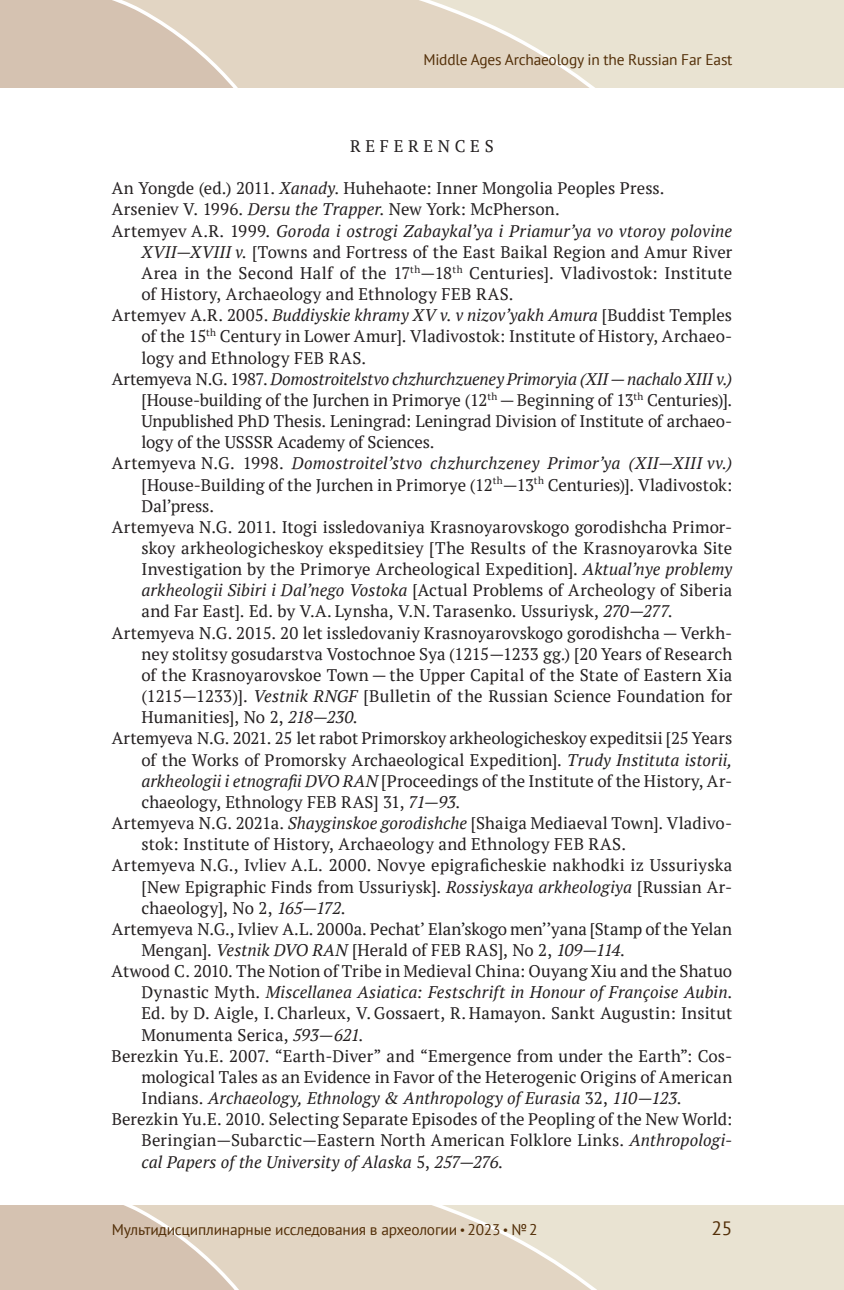
<style>
.page{position:relative;width:844px;height:1290px;background:#fff}
.page>*{position:absolute;margin:0;border:0;box-sizing:border-box;transform-origin:0 0}
.t1{font:19.25px "PT Sans";color:#522e07}
.t2{font:16.8px "PT Serif";letter-spacing:.005em;color:#231f20}
.t3{font:italic 16.8px "PT Serif";letter-spacing:.005em;color:#231f20}
.t4{font:italic 16.8px "PT Serif";letter-spacing:-.015em;color:#231f20}
.t5{font:16.8px "PT Serif";letter-spacing:-.015em;color:#231f20}
.t6{font:16.8px "PT Serif";letter-spacing:.275em;color:#231f20}
.t7{font:15.4px "PT Sans";letter-spacing:-.015em;color:#522e07}
.s1{font-style:italic}
.s2{font-style:normal}
.s3{font-size:12.25px}
</style>
<div class="page">
<svg style="left:0;top:0;width:308px;height:88px;background:#dacab9"></svg>
<svg style="left:308px;top:0;width:535px;height:88px;background:#e6ddcc"></svg>
<svg style="left:0;top:1205px;width:308px;height:85px;background:#dacab9"></svg>
<svg style="left:308px;top:1205px;width:535px;height:85px;background:#e6ddcc"></svg>
<p class="t7" style="left:423px;top:50px;width:310px">Middle Ages Archaeology in the Russian Far East</p>
<p class="t6" style="left:350px;top:135px;width:145px">REFERENCES</p>
<p class="t2" style="left:112px;top:177px;width:554px">An Yongde (ed.) 2011. <span class="s1">Xanady</span>. Huhehaote: Inner Mongolia Peoples Press.</p>
<p class="t2" style="left:112px;top:199px;width:449px">Arseniev V. 1996. <span class="s1">Dersu the Trapper</span>. New York: McPherson.</p>
<p class="t3" style="left:112px;top:220px;width:622px"><span class="s2">Artemyev A.R. 1999.</span> Goroda i ostrogi Zabaykal’ya i Priamur’ya vo vtoroy polovine</p>
<p class="t2" style="left:141px;top:241px;width:592px"><span class="s1">XVII—XVIII v.</span> [Towns and Fortress of the East Baikal Region and Amur River</p>
<p class="t2" style="left:141px;top:262px;width:592px">Area in the Second Half of the 17<sup>th</sup>—18<sup>th</sup> Centuries]. Vladivostok: Institute</p>
<p class="t2" style="left:141px;top:283px;width:373px">of History, Archaeology and Ethnology FEB RAS.</p>
<p class="t3" style="left:112px;top:305px;width:622px"><span class="s2">Artemyev A.R. 2005.</span> Buddiyskie khramy XV v. v nizov’yakh Amura <span class="s2">[Buddist Temples</span></p>
<p class="t2" style="left:141px;top:326px;width:592px">of the 15<sup>th</sup> Century in Lower Amur]. Vladivostok: Institute of History, Archaeo-</p>
<p class="t2" style="left:141px;top:347px;width:226px">logy and Ethnology FEB RAS.</p>
<p class="t4" style="left:112px;top:368px;width:622px"><span class="s2">Artemyeva N.G. 1987.</span> Domostroitelstvo chzhurchzueney Primoryia (XII—nachalo XIII v.)</p>
<p class="t2" style="left:141px;top:389px;width:592px">[House-building of the Jurchen in Primorye (12<sup>th</sup> —Beginning of 13<sup>th</sup> Centuries)].</p>
<p class="t2" style="left:141px;top:410px;width:592px">Unpublished PhD Thesis. Leningrad: Leningrad Division of Institute of archaeo-</p>
<p class="t5" style="left:141px;top:431px;width:294px">logy of the USSSR Academy of Sciences.</p>
<p class="t3" style="left:112px;top:453px;width:622px"><span class="s2">Artemyeva N.G. 1998.</span> Domostroitel’stvo chzhurchzeney Primor’ya (XII—XIII vv.)</p>
<p class="t2" style="left:141px;top:474px;width:592px">[House-Building of the Jurchen in Primorye (12<sup>th</sup>—13<sup>th</sup> Centuries)]. Vladivostok:</p>
<p class="t2" style="left:141px;top:495px;width:74px">Dal’press.</p>
<p class="t2" style="left:112px;top:516px;width:622px">Artemyeva N.G. 2011. Itogi issledovaniya Krasnoyarovskogo gorodishcha Primor-</p>
<p class="t2" style="left:141px;top:537px;width:592px">skoy arkheologicheskoy ekspeditsiey [The Results of the Krasnoyarovka Site</p>
<p class="t2" style="left:141px;top:558px;width:592px">Investigation by the Primorye Archeological Expedition]. <span class="s1">Aktual’nye problemy</span></p>
<p class="t2" style="left:141px;top:579px;width:592px"><span class="s1">arkheologii Sibiri i Dal’nego Vostoka</span> [Actual Problems of Archeology of Siberia</p>
<p class="t2" style="left:141px;top:601px;width:532px">and Far East]. Ed. by V.A. Lynsha, V.N. Tarasenko. Ussuriysk, <span class="s1">270—277</span>.</p>
<p class="t2" style="left:112px;top:622px;width:622px">Artemyeva N.G. 2015. 20 let issledovaniy Krasnoyarovskogo gorodishcha — Verkh-</p>
<p class="t2" style="left:141px;top:643px;width:592px">ney stolitsy gosudarstva Vostochnoe Sya (1215—1233 gg.) [20 Years of Research</p>
<p class="t2" style="left:141px;top:664px;width:592px">of the Krasnoyarovskoe Town — the Upper Capital of the State of Eastern Xia</p>
<p class="t2" style="left:141px;top:685px;width:592px">(1215—1233)]. <span class="s1">Vestnik RNGF</span> [Bulletin of the Russian Science Foundation for</p>
<p class="t2" style="left:141px;top:706px;width:218px">Humanities], No 2, <span class="s1">218—230.</span></p>
<p class="t2" style="left:112px;top:727px;width:622px">Artemyeva N.G. 2021. 25 let rabot Primorskoy arkheologicheskoy expeditsii [25 Years</p>
<p class="t2" style="left:141px;top:749px;width:592px">of the Works of Promorsky Archaeological Expedition]. <span class="s1">Trudy Instituta istorii,</span></p>
<p class="t2" style="left:141px;top:770px;width:592px"><span class="s1">arkheologii i etnografii DVO RAN</span> [Proceedings of the Institute of the History, Ar-</p>
<p class="t2" style="left:141px;top:791px;width:320px">chaeology, Ethnology FEB RAS] 31, <span class="s1">71—93.</span></p>
<p class="t2" style="left:112px;top:812px;width:622px">Artemyeva N.G. 2021a. <span class="s1">Shayginskoe gorodishche</span> [Shaiga Mediaeval Town]. Vladivo-</p>
<p class="t2" style="left:141px;top:833px;width:486px">stok: Institute of History, Archaeology and Ethnology FEB RAS.</p>
<p class="t2" style="left:112px;top:854px;width:622px">Artemyeva N.G., Ivliev A.L. 2000. Novye epigraficheskie nakhodki iz Ussuriyska</p>
<p class="t2" style="left:141px;top:876px;width:592px">[New Epigraphic Finds from Ussuriysk]. <span class="s1">Rossiyskaya arkheologiya</span> [Russian Ar-</p>
<p class="t2" style="left:141px;top:897px;width:206px">chaeology], No 2, <span class="s1">165—172.</span></p>
<p class="t2" style="left:112px;top:918px;width:622px">Artemyeva N.G., Ivliev A.L. 2000a. Pechat’ Elan’skogo men’’yana [Stamp of the Yelan</p>
<p class="t2" style="left:141px;top:939px;width:485px">Mengan]. <span class="s1">Vestnik DVO RAN</span> [Herald of FEB RAS], No 2, <span class="s1">109—114.</span></p>
<p class="t2" style="left:112px;top:960px;width:622px">Atwood C. 2010. The Notion of Tribe in Medieval China: Ouyang Xiu and the Shatuo</p>
<p class="t3" style="left:141px;top:981px;width:592px"><span class="s2">Dynastic Myth.</span> Miscellanea Asiatica: Festschrift in Honour of Françoise Aubin<span class="s2">.</span></p>
<p class="t2" style="left:141px;top:1002px;width:592px">Ed. by D. Aigle, I. Charleux, V. Gossaert, R. Hamayon. Sankt Augustin: Insitut</p>
<p class="t2" style="left:141px;top:1024px;width:224px">Monumenta Serica, <span class="s1">593—621.</span></p>
<p class="t2" style="left:112px;top:1045px;width:622px">Berezkin Yu.E. 2007. “Earth-Diver” and “Emergence from under the Earth”: Cos-</p>
<p class="t2" style="left:141px;top:1066px;width:592px">mological Tales as an Evidence in Favor of the Heterogenic Origins of American</p>
<p class="t3" style="left:141px;top:1087px;width:542px"><span class="s2">Indians.</span> Archaeology, Ethnology &amp; Anthropology of Eurasia <span class="s2">32,</span> 110—123.</p>
<p class="t2" style="left:112px;top:1108px;width:622px">Berezkin Yu.E. 2010. Selecting Separate Episodes of the Peopling of the New World:</p>
<p class="t2" style="left:141px;top:1129px;width:592px">Beringian—Subarctic—Eastern North American Folklore Links. <span class="s1">Anthropologi-</span></p>
<p class="t3" style="left:141px;top:1151px;width:363px">cal Papers of the University of Alaska <span class="s2">5,</span> 257—276.</p>
<p class="t7" style="left:112px;top:1220px;width:427px">Мультидисциплинарные исследования в археологии <span class="s3">•</span> 2023 <span class="s3">•</span> №2</p>
<p class="t1" style="left:711px;top:1216px;width:22px">25</p>
</div>
